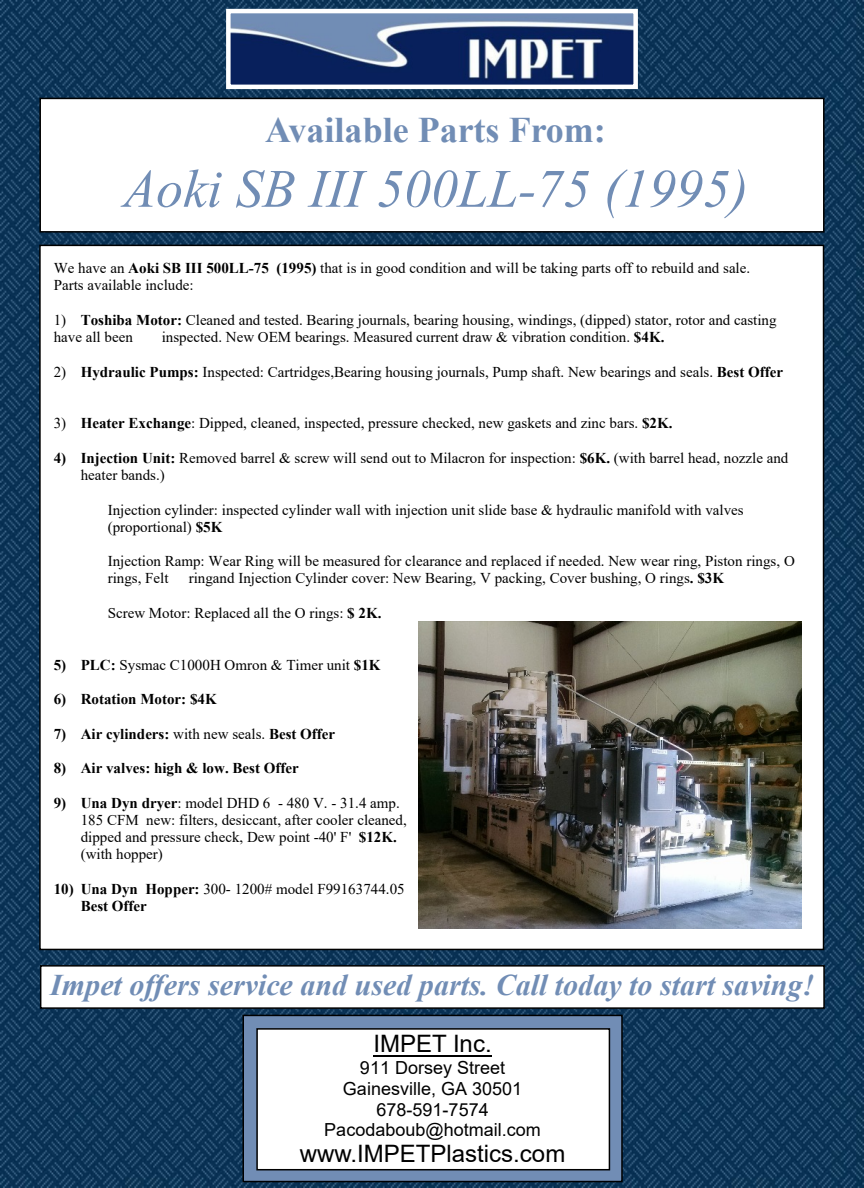
<style>
.page{position:relative;width:864px;height:1188px;background:#fff}
.page>*{position:absolute;margin:0;border:0;box-sizing:border-box;transform-origin:0 0}
.t1{font:italic 54px "Times New Roman";color:#718db5}
.t2{font:700 36px "Times New Roman";color:#718db5}
.t3{font:italic 700 30px "Times New Roman";color:#718db5}
.t4{font:24px "Arial";color:#000}
.t5{font:18px/20.7px "Arial";color:#000;text-align:center}
.t6{font:15px/17.2px "Times New Roman";color:#000}
.t7{font:700 15px "Times New Roman";color:#000}
.s1{font-weight:700}
.s2{font-weight:400}
</style>
<div class="page">
<img style="left:0;top:0;width:864px;height:1188px">
<div style="left:39px;top:98px;width:786px;height:135px;background:#fff;border:2px solid #000"></div>
<img style="left:231px;top:14px;width:402px;height:70px">
<div style="left:226px;top:9px;width:412px;height:80px;border:4px solid #fff"></div>
<div style="left:243px;top:1015px;width:380px;height:167px;background:#718db5;border:2px solid #000"></div>
<div style="left:256px;top:1028px;width:354px;height:142px;background:#fff;border:2px solid #000"></div>
<hr style="left:374px;top:1055px;width:118px;height:1px;background:#000">
<div style="left:40px;top:965px;width:785px;height:44px;background:#fff;border:2px solid #000"></div>
<div style="left:39px;top:245px;width:785px;height:705px;background:#fff;border:2px solid #000"></div>
<img style="left:419px;top:622px;width:383px;height:307px">
<h2 class="t2" style="left:265px;top:117px;width:342px">Available Parts From:</h2>
<h1 class="t1" style="left:123px;top:169px;width:626px">Aoki SB III 500LL-75 (1995)</h1>
<p class="t6" style="left:54px;top:261px;width:698px">We have an <span class="s1">Aoki SB III 500LL-75 (1995)</span> that is in good condition and will be taking parts off to rebuild and sale.<br>Parts available include:</p>
<p class="t6" style="left:54px;top:313px;width:724px">1) <span class="s1">Toshiba Motor:</span> Cleaned and tested. Bearing journals, bearing housing, windings, (dipped) stator, rotor and casting have all been</p>
<p class="t6" style="left:162px;top:330px;width:504px">inspected. New OEM bearings. Measured current draw &amp; vibration condition. <span class="s1">$4K.</span></p>
<p class="t6" style="left:54px;top:364px;width:731px">2) <span class="s1">Hydraulic Pumps:</span> Inspected: Cartridges,Bearing housing journals, Pump shaft. New bearings and seals. <span class="s1">Best Offer</span></p>
<p class="t6" style="left:54px;top:416px;width:620px">3) <span class="s1">Heater Exchange</span>: Dipped, cleaned, inspected, pressure checked, new gaskets and zinc bars. <span class="s1">$2K.</span></p>
<p class="t6" style="left:81px;top:451px;width:709px;text-indent:-27px"><span class="s1">4) Injection Unit:</span> Removed barrel &amp; screw will send out to Milacron for inspection: <span class="s1">$6K.</span> (with barrel head, nozzle and heater bands.)</p>
<p class="t6" style="left:108px;top:502px;width:637px">Injection cylinder: inspected cylinder wall with injection unit slide base &amp; hydraulic manifold with valves (proportional) <span class="s1">$5K</span></p>
<p class="t6" style="left:108px;top:554px;width:689px">Injection Ramp: Wear Ring will be measured for clearance and replaced if needed. New wear ring, Piston rings, O rings, Felt</p>
<p class="t6" style="left:189px;top:571px;width:537px">ringand Injection Cylinder cover: New Bearing, V packing, Cover bushing, O rings<span class="s1">. $3K</span></p>
<p class="t6" style="left:108px;top:606px;width:275px">Screw Motor: Replaced all the O rings: <span class="s1">$ 2K.</span></p>
<p class="t6" style="left:54px;top:657px;width:328px"><span class="s1">5) PLC:</span> Sysmac C1000H Omron &amp; Timer unit <span class="s1">$1K</span></p>
<p class="t7" style="left:54px;top:694px;width:164px">6) Rotation Motor: $4K</p>
<p class="t7" style="left:54px;top:729px;width:283px">7) Air cylinders: <span class="s2">with new seals.</span> Best Offer</p>
<p class="t7" style="left:54px;top:763px;width:247px">8) Air valves: high &amp; low. Best Offer</p>
<p class="t6" style="left:81px;top:795px;width:328px;text-indent:-27px"><span class="s1">9) Una Dyn dryer</span>: model DHD 6 - 480 V. - 31.4 amp.<br>185 CFM new: filters, desiccant, after cooler cleaned, dipped and pressure check, Dew point -40' F' <span class="s1">$12K. </span>(with hopper)</p>
<p class="t6" style="left:81px;top:882px;width:325px;text-indent:-27px"><span class="s1">10) Una Dyn Hopper:</span> 300- 1200# model F99163744.05<br><span class="s1">Best Offer</span></p>
<h3 class="t3" style="left:50px;top:975px;width:766px">Impet offers service and used parts. Call today to start saving!</h3>
<h3 class="t4" style="left:374px;top:1035px;width:120px">IMPET Inc.</h3>
<p class="t5" style="left:324px;top:1059px;width:218px">911 Dorsey Street<br>Gainesville, GA 30501<br>678-591-7574<br>Pacodaboub@hotmail.com</p>
<h3 class="t4" style="left:300px;top:1145px;width:267px">www.IMPETPlastics.com</h3>
</div>
